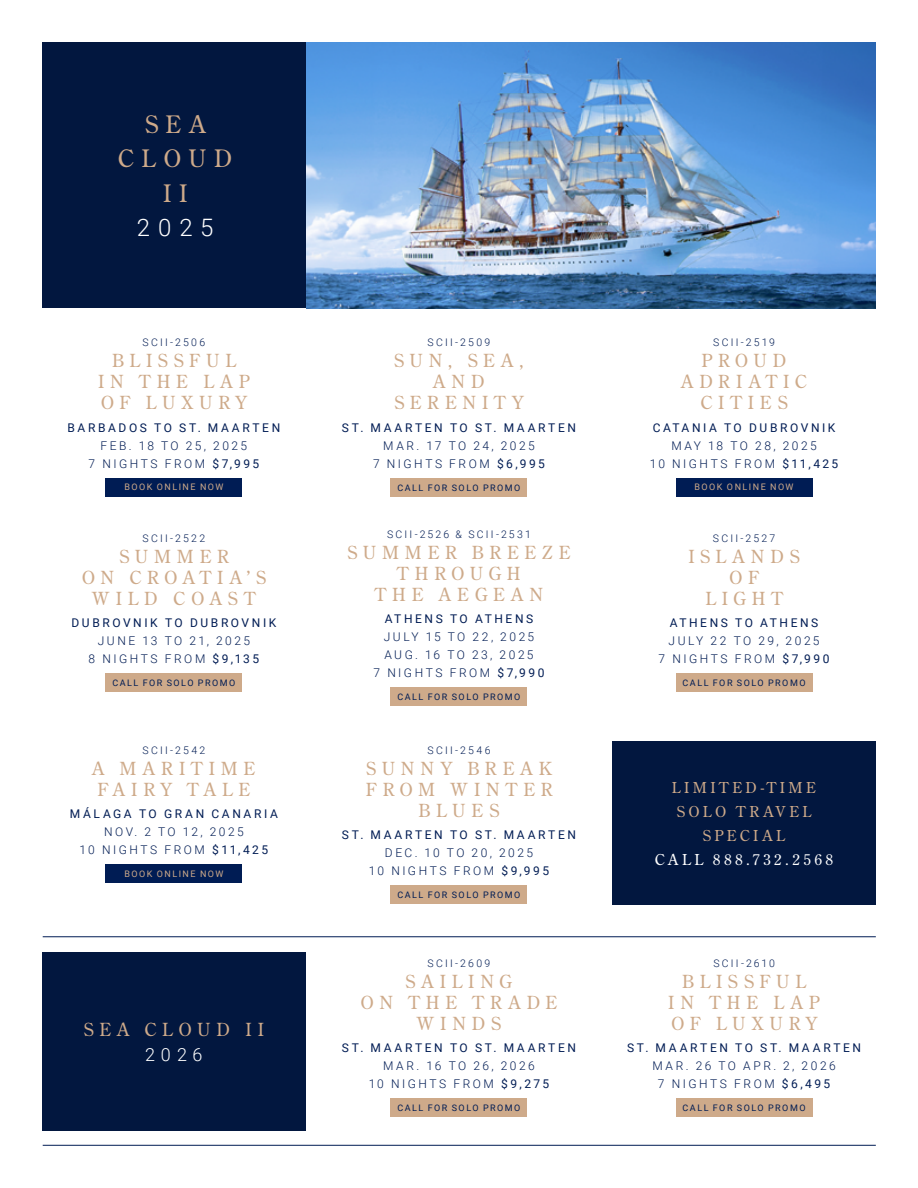
<style>
.page{position:relative;width:918px;height:1188px;background:#fff}
.page>*{position:absolute;margin:0;border:0;box-sizing:border-box;transform-origin:0 0}
.t1{font:24px/34.5px "Century Old Style Std";letter-spacing:.32em;color:#ceaa8a;text-align:center}
.t2{font:300 24px "Roboto";color:#fff}
.t3{font:18px/21px "Century Old Style Std";letter-spacing:.33em;color:#ceaa8a;text-align:center}
.t4{font:300 18px "Roboto";color:#fff}
.t5{font:15px/24px "Century Old Style Std";letter-spacing:.235em;color:#ceaa8a;text-align:center}
.t6{font:15px "Century Old Style Std";letter-spacing:.235em;color:#fff}
.t7{font:300 12px/18px "Roboto";letter-spacing:.205em;color:#001c54;text-align:center}
.t8{font:12px "Roboto";letter-spacing:.22em;color:#001c54}
.t9{font:300 10.5px "Roboto";letter-spacing:.21em;color:#001c54}
.t10{font:9px "Roboto";letter-spacing:.165em;color:#001c54}
.t11{font:9px "Roboto";letter-spacing:.165em;color:#ceaa8a}
.s1{font-weight:400}
</style>
<div class="page">
<div style="left:43px;top:43px;width:263px;height:265px;background:#02173f"></div>
<div style="left:391px;top:478px;width:136px;height:18px;background:#ceaa8a"></div>
<div style="left:676px;top:478px;width:136px;height:18px;background:#001c54"></div>
<div style="left:106px;top:478px;width:136px;height:18px;background:#001c54"></div>
<img style="left:306px;top:43px;width:569px;height:265px">
<div style="left:391px;top:688px;width:136px;height:18px;background:#ceaa8a"></div>
<div style="left:676px;top:673px;width:136px;height:19px;background:#ceaa8a"></div>
<div style="left:106px;top:673px;width:136px;height:19px;background:#ceaa8a"></div>
<div style="left:391px;top:886px;width:136px;height:18px;background:#ceaa8a"></div>
<div style="left:676px;top:1099px;width:136px;height:18px;background:#ceaa8a"></div>
<div style="left:106px;top:865px;width:136px;height:18px;background:#001c54"></div>
<div style="left:391px;top:1099px;width:136px;height:18px;background:#ceaa8a"></div>
<div style="left:612px;top:741px;width:263px;height:164px;background:#02173f"></div>
<div style="left:43px;top:952px;width:263px;height:179px;background:#02173f"></div>
<hr style="left:43px;top:937px;width:833px;height:1px;background:#001c54">
<hr style="left:43px;top:1145px;width:833px;height:1px;background:#001c54">
<h1 class="t1" style="left:118px;top:106px;width:116px">SEA<br>CLOUD<br>I I</h1>
<h1 class="t2" style="left:137px;top:211px;width:78px">2025</h1>
<p class="t9" style="left:143px;top:335px;width:64px">SCII-2506</p>
<h2 class="t3" style="left:98px;top:350px;width:153px">BLISSFUL<br>IN THE LAP<br>OF LUXURY</h2>
<p class="t8" style="left:68px;top:419px;width:214px">BARBADOS TO ST. MAARTEN</p>
<p class="t7" style="left:89px;top:436px;width:172px">FEB. 18 TO 25, 2025<br>7 NIGHTS FROM <span class="s1">$7,995</span></p>
<p class="t11" style="left:124px;top:481px;width:101px">BOOK ONLINE NOW</p>
<p class="t9" style="left:143px;top:531px;width:64px">SCII-2522</p>
<h2 class="t3" style="left:82px;top:545px;width:186px">SUMMER<br>ON CROATIA’S<br>WILD COAST</h2>
<p class="t8" style="left:71px;top:614px;width:206px">DUBROVNIK TO DUBROVNIK</p>
<p class="t7" style="left:89px;top:631px;width:172px">JUNE 13 TO 21, 2025<br>8 NIGHTS FROM <span class="s1">$9,135</span></p>
<p class="t10" style="left:112px;top:676px;width:124px">CALL FOR SOLO PROMO</p>
<p class="t9" style="left:143px;top:743px;width:64px">SCII-2542</p>
<h2 class="t3" style="left:92px;top:758px;width:165px;text-align:left">A MARITIME<br>FAIRY TALE</h2>
<p class="t8" style="left:70px;top:806px;width:210px">MÁLAGA TO GRAN CANARIA</p>
<p class="t7" style="left:80px;top:823px;width:190px">NOV. 2 TO 12, 2025<br>10 NIGHTS FROM <span class="s1">$11,425</span></p>
<p class="t11" style="left:124px;top:868px;width:101px">BOOK ONLINE NOW</p>
<h2 class="t3" style="left:84px;top:1019px;width:181px">SEA CLOUD II</h2>
<h2 class="t4" style="left:145px;top:1042px;width:59px">2026</h2>
<p class="t9" style="left:428px;top:335px;width:64px">SCII-2509</p>
<h2 class="t3" style="left:394px;top:350px;width:131px">SUN, SEA,<br>AND<br>SERENITY</h2>
<p class="t8" style="left:342px;top:419px;width:236px">ST. MAARTEN TO ST. MAARTEN</p>
<p class="t7" style="left:373px;top:436px;width:173px">MAR. 17 TO 24, 2025<br>7 NIGHTS FROM <span class="s1">$6,995</span></p>
<p class="t10" style="left:398px;top:481px;width:124px">CALL FOR SOLO PROMO</p>
<p class="t9" style="left:387px;top:527px;width:145px">SCII-2526 &amp; SCII-2531</p>
<h2 class="t3" style="left:347px;top:542px;width:225px">SUMMER BREEZE<br>THROUGH<br>THE AEGEAN</h2>
<p class="t8" style="left:385px;top:611px;width:150px">ATHENS TO ATHENS</p>
<p class="t7" style="left:374px;top:628px;width:173px">JULY 15 TO 22, 2025<br>AUG. 16 TO 23, 2025<br>7 NIGHTS FROM <span class="s1">$7,990</span></p>
<p class="t10" style="left:398px;top:691px;width:124px">CALL FOR SOLO PROMO</p>
<p class="t9" style="left:427px;top:743px;width:65px">SCII-2546</p>
<h2 class="t3" style="left:366px;top:758px;width:188px">SUNNY BREAK<br>FROM WINTER<br>BLUES</h2>
<p class="t8" style="left:342px;top:827px;width:236px">ST. MAARTEN TO ST. MAARTEN</p>
<p class="t7" style="left:369px;top:844px;width:182px">DEC. 10 TO 20, 2025<br>10 NIGHTS FROM <span class="s1">$9,995</span></p>
<p class="t10" style="left:398px;top:889px;width:124px">CALL FOR SOLO PROMO</p>
<p class="t9" style="left:428px;top:956px;width:64px">SCII-2609</p>
<h2 class="t3" style="left:361px;top:971px;width:198px">SAILING<br>ON THE TRADE<br>WINDS</h2>
<p class="t8" style="left:342px;top:1040px;width:236px">ST. MAARTEN TO ST. MAARTEN</p>
<p class="t7" style="left:369px;top:1057px;width:182px">MAR. 16 TO 26, 2026<br>10 NIGHTS FROM <span class="s1">$9,275</span></p>
<p class="t10" style="left:398px;top:1102px;width:124px">CALL FOR SOLO PROMO</p>
<p class="t9" style="left:713px;top:335px;width:63px">SCII-2519</p>
<h2 class="t3" style="left:681px;top:350px;width:127px">PROUD<br>ADRIATIC<br>CITIES</h2>
<p class="t8" style="left:653px;top:419px;width:184px">CATANIA TO DUBROVNIK</p>
<p class="t7" style="left:650px;top:436px;width:190px">MAY 18 TO 28, 2025<br>10 NIGHTS FROM <span class="s1">$11,425</span></p>
<p class="t11" style="left:695px;top:481px;width:101px">BOOK ONLINE NOW</p>
<p class="t9" style="left:713px;top:531px;width:64px">SCII-2527</p>
<h2 class="t3" style="left:688px;top:545px;width:113px">ISLANDS<br>O F<br>LIGHT</h2>
<p class="t8" style="left:670px;top:614px;width:150px">ATHENS TO ATHENS</p>
<p class="t7" style="left:659px;top:631px;width:173px">JULY 22 TO 29, 2025<br>7 NIGHTS FROM <span class="s1">$7,990</span></p>
<p class="t10" style="left:683px;top:676px;width:124px">CALL FOR SOLO PROMO</p>
<p class="t5" style="left:672px;top:775px;width:146px">LIMITED-TIME<br>SOLO TRAVEL<br>SPECIAL</p>
<p class="t6" style="left:655px;top:850px;width:180px">CALL 888.732.2568</p>
<p class="t9" style="left:713px;top:956px;width:63px">SCII-2610</p>
<h2 class="t3" style="left:668px;top:971px;width:153px">BLISSFUL<br>IN THE LAP<br>OF LUXURY</h2>
<p class="t8" style="left:627px;top:1040px;width:236px">ST. MAARTEN TO ST. MAARTEN</p>
<p class="t7" style="left:653px;top:1057px;width:185px">MAR. 26 TO APR. 2, 2026<br>7 NIGHTS FROM <span class="s1">$6,495</span></p>
<p class="t10" style="left:683px;top:1102px;width:124px">CALL FOR SOLO PROMO</p>
</div>
